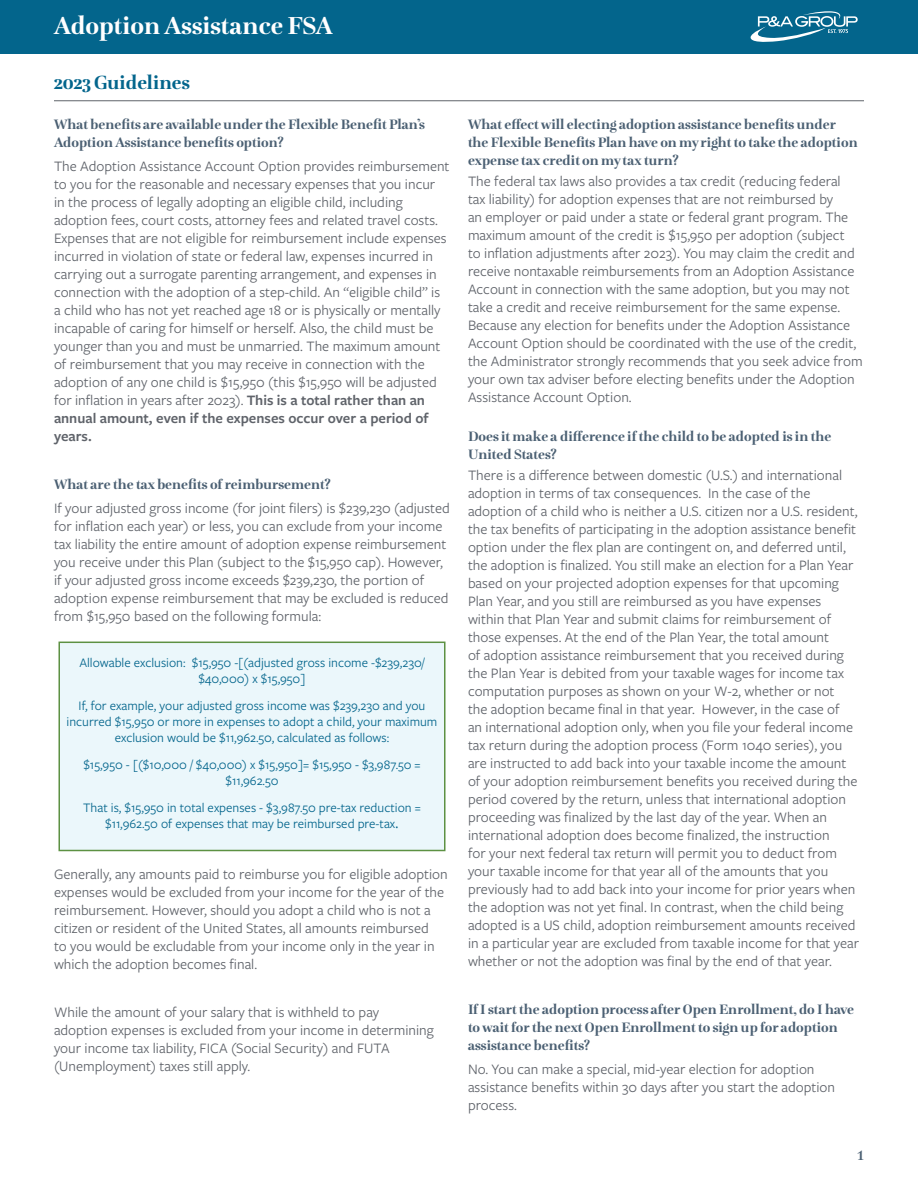
<style>
.page{position:relative;width:918px;height:1188px;background:#fff}
.page>*{position:absolute;margin:0;border:0;box-sizing:border-box;transform-origin:0 0}
.t1{font:700 27px "Lavigne Display";color:#fff}
.t2{font:700 21px "Lavigne Display";color:#03658c}
.t3{font:18px "Lavigne Text";color:#4b6073}
.t4{font:15px/18px "Freight Sans Pro";color:#5f636a}
.t5{font:700 15px/18px "Lavigne Display";color:#4b6073}
.t6{font:13.5px/16.2px "Freight Sans Pro";color:#03658c;text-align:center}
.s1{font-weight:600}
.s2{font-family:"Open Sans"}
</style>
<div class="page">
<div style="left:58px;top:642px;width:388px;height:209px;background:#ebf7fb;border:2px solid #5d9143"></div>
<div style="left:0;top:0;width:918px;height:54px;background:#03658c"></div>
<svg style="left:751px;top:11px;width:107px;height:31px"></svg>
<hr style="left:54px;top:100px;width:810px;height:1px;background:#5f636a">
<h1 class="t1" style="left:54px;top:10px;width:280px">Adoption Assistance FSA</h1>
<h2 class="t2" style="left:54px;top:71px;width:137px">2023 Guidelines</h2>
<p class="t5" style="left:54px;top:115px;width:373px">What benefits are available under the Flexible Benefit Plan’s<br>Adoption Assistance benefits option?</p>
<p class="t4" style="left:54px;top:156px;width:397px">The Adoption Assistance Account Option provides reimbursement to you for the reasonable and necessary expenses that you incur in the process of legally adopting an eligible child, including adoption fees, court costs, attorney fees and related travel costs.<br>Expenses that are not eligible for reimbursement include expenses incurred in violation of state or federal law, expenses incurred in carrying out a surrogate parenting arrangement, and expenses in connection with the adoption of a step-child. An “eligible child” is a child who has not yet reached age 18 or is physically or mentally incapable of caring for himself or herself. Also, the child must be younger than you and must be unmarried. The maximum amount of reimbursement that you may receive in connection with the adoption of any one child is $15,950 (this $15,950 will be adjusted for inflation in years after 2023). <span class="s1">This is a total rather than an annual amount, even if the expenses occur over a period of years.</span></p>
<p class="t5" style="left:54px;top:475px;width:278px">What are the tax benefits of reimbursement?</p>
<p class="t4" style="left:54px;top:498px;width:397px">If your adjusted gross income (for joint filers) is $239,230 (adjusted for inflation each year) or less, you can exclude from your income tax liability the entire amount of adoption expense reimbursement you receive under this Plan (subject to the $15,950 cap). However, if your adjusted gross income exceeds $239,230, the portion of adoption expense reimbursement that may be excluded is reduced from $15,950 based on the following formula:</p>
<p class="t6" style="left:79px;top:654px;width:347px">Allowable exclusion: $15,950 -[(adjusted gross income -$239,230/ $40,000) x $15,950]</p>
<p class="t6" style="left:67px;top:697px;width:372px">If, for example, your adjusted gross income was $239,230 and you incurred $15,950 or more in expenses to adopt a child, your maximum exclusion would be $11,962.50, calculated as follows:</p>
<p class="t6" style="left:83px;top:756px;width:339px">$15,950 - [($10,000 / $40,000) x $15,950]= $15,950 - $3,987.50 = $11,962.50</p>
<p class="t6" style="left:83px;top:799px;width:339px">That is, $15,950 in total expenses - $3,987.50 pre-tax reduction = $11,962.50 of expenses that may be reimbursed pre-tax<span class="s2">.</span></p>
<p class="t4" style="left:54px;top:864px;width:395px">Generally, any amounts paid to reimburse you for eligible adoption expenses would be excluded from your income for the year of the reimbursement. However, should you adopt a child who is not a citizen or resident of the United States, all amounts reimbursed<br>to you would be excludable from your income only in the year in which the adoption becomes final.</p>
<p class="t4" style="left:54px;top:1002px;width:381px">While the amount of your salary that is withheld to pay adoption expenses is excluded from your income in determining your income tax liability, FICA (Social Security) and FUTA (Unemployment) taxes still apply.</p>
<p class="t5" style="left:468px;top:115px;width:391px">What effect will electing adoption assistance benefits under the Flexible Benefits Plan have on my right to take the adoption expense tax credit on my tax turn?</p>
<p class="t4" style="left:468px;top:171px;width:396px">The federal tax laws also provides a tax credit (reducing federal<br>tax liability) for adoption expenses that are not reimbursed by<br>an employer or paid under a state or federal grant program. The maximum amount of the credit is $15,950 per adoption (subject<br>to inflation adjustments after 2023). You may claim the credit and receive nontaxable reimbursements from an Adoption Assistance Account in connection with the same adoption, but you may not take a credit and receive reimbursement for the same expense.<br>Because any election for benefits under the Adoption Assistance Account Option should be coordinated with the use of the credit, the Administrator strongly recommends that you seek advice from your own tax adviser before electing benefits under the Adoption Assistance Account Option.</p>
<p class="t5" style="left:468px;top:427px;width:365px">Does it make a difference if the child to be adopted is in the<br>United States?</p>
<p class="t4" style="left:468px;top:465px;width:393px">There is a difference between domestic (U.S.) and international adoption in terms of tax consequences. In the case of the adoption of a child who is neither a U.S. citizen nor a U.S. resident, the tax benefits of participating in the adoption assistance benefit option under the flex plan are contingent on, and deferred until, the adoption is finalized. You still make an election for a Plan Year based on your projected adoption expenses for that upcoming Plan Year, and you still are reimbursed as you have expenses within that Plan Year and submit claims for reimbursement of those expenses. At the end of the Plan Year, the total amount<br>of adoption assistance reimbursement that you received during the Plan Year is debited from your taxable wages for income tax computation purposes as shown on your W-2, whether or not<br>the adoption became final in that year. However, in the case of<br>an international adoption only, when you file your federal income tax return during the adoption process (Form 1040 series), you are instructed to add back into your taxable income the amount of your adoption reimbursement benefits you received during the period covered by the return, unless that international adoption proceeding was finalized by the last day of the year. When an international adoption does become finalized, the instruction<br>for your next federal tax return will permit you to deduct from your taxable income for that year all of the amounts that you previously had to add back into your income for prior years when the adoption was not yet final. In contrast, when the child being adopted is a US child, adoption reimbursement amounts received in a particular year are excluded from taxable income for that year whether or not the adoption was final by the end of that year.</p>
<p class="t5" style="left:468px;top:1000px;width:388px">If I start the adoption process after Open Enrollment, do I have to wait for the next Open Enrollment to sign up for adoption assistance benefits?</p>
<p class="t4" style="left:468px;top:1059px;width:369px">No. You can make a special, mid-year election for adoption assistance benefits within 30 days after you start the adoption process.</p>
<p class="t3" style="left:857px;top:1144px;width:8px">1</p>
</div>
